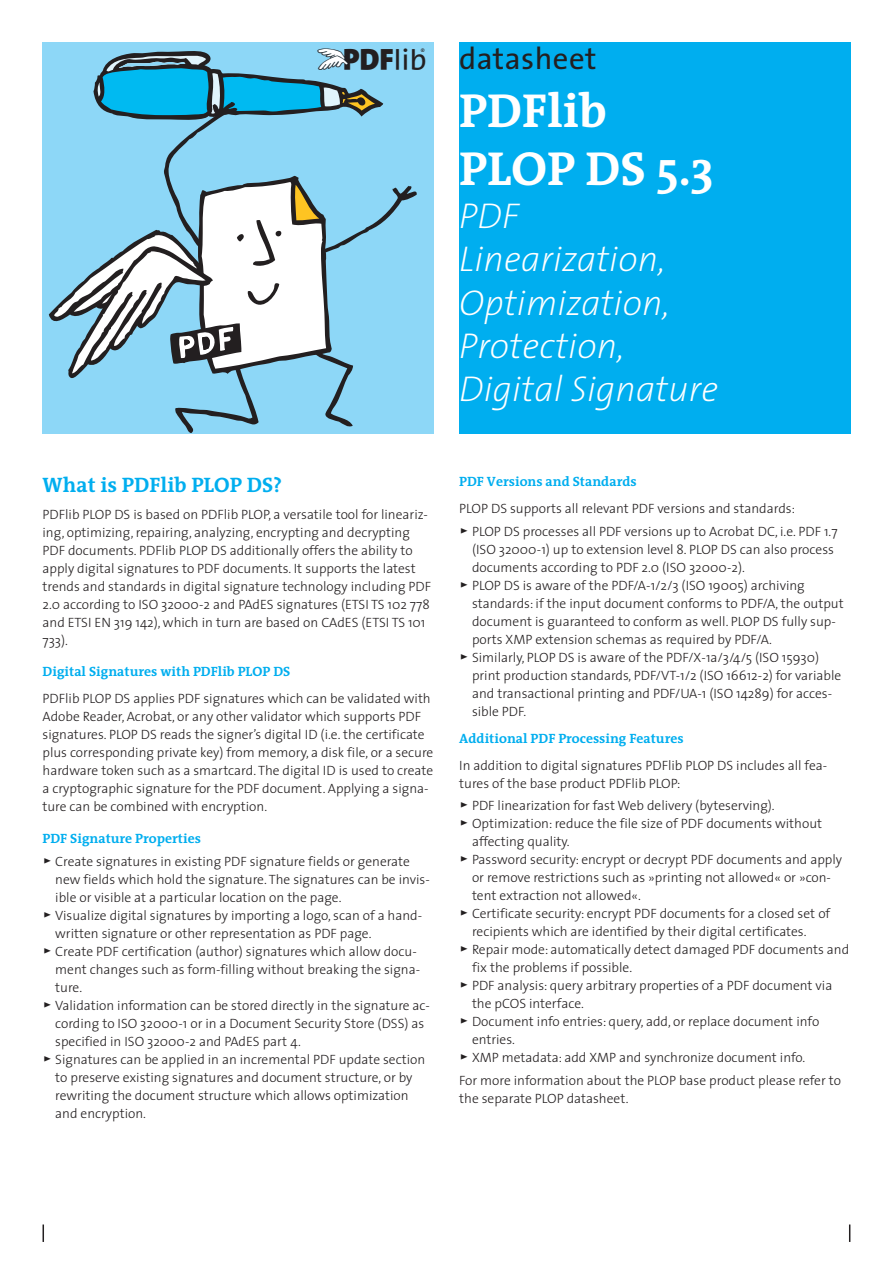
<style>
.page{position:relative;width:893px;height:1263px;background:#fff}
.page>*{position:absolute;margin:0;border:0;box-sizing:border-box;transform-origin:0 0}
.t1{font:700 48px/57.6px "Thesis Antiqua";color:#fff}
.t2{font:italic 200 36px/43.2px "The Sans";letter-spacing:.005em;color:#fff}
.t3{font:30.75px "The Sans";letter-spacing:.015em;color:#231f20}
.t4{font:700 21px "Thesis Antiqua";color:#00aeef}
.t5{font:300 13.5px/18px "The Sans";color:#231f20}
.t6{font:700 13.5px "Thesis Antiqua";color:#00aeef}
.s1{font-family:"PD Flib Logo 2";font-size:27px}
.s2{font-family:"The Sans Light Caps";font-weight:400;font-size:18px}
</style>
<div class="page">
<div style="left:42px;top:43px;width:391px;height:391px;background:#8dd7f7"></div>
<div style="left:459px;top:43px;width:391px;height:391px;background:#00aeef"></div>
<svg style="left:43px;top:1224px;width:1px;height:18px"></svg>
<svg style="left:849px;top:1224px;width:1px;height:18px"></svg>
<svg style="left:49px;top:51px;width:368px;height:382px"></svg>
<h3 class="t3" style="left:344px;top:33px;width:254px"><span class="s1">PDFlib</span>datasheet</h3>
<h3 class="t4" style="left:43px;top:473px;width:241px">What is PDFlib PLOP DS?</h3>
<p class="t5" style="left:43px;top:505px;width:390px">PDFlib PLOP DS is based on PDFlib PLOP, a versatile tool for lineariz&shy;ing, optimizing, repairing, analyzing, encrypting and decrypting PDF documents. PDFlib PLOP DS additionally offers the ability to apply digital signatures to PDF documents. It supports the latest trends and standards in digital signature technology including PDF 2.0 according to ISO 32000-2 and PAdES signatures (ETSI TS 102 778 and ETSI EN 319 142), which in turn are based on CAdES (ETSI TS 101<br>733).</p>
<p class="t6" style="left:43px;top:664px;width:249px">Digital Signatures with PDFlib PLOP DS</p>
<p class="t5" style="left:43px;top:689px;width:392px">PDFlib PLOP DS applies PDF signatures which can be validated with Adobe Reader, Acrobat, or any other validator which supports PDF signatures. PLOP DS reads the signer’s digital ID (i.e. the certificate plus corresponding private key) from memory, a disk file, or a secure hardware token such as a smartcard. The digital ID is used to create a cryptographic signature for the PDF document. Applying a signa&shy;ture can be combined with encryption.</p>
<p class="t6" style="left:43px;top:831px;width:160px">PDF Signature Properties</p>
<p class="t5" style="left:43px;top:851px;width:369px"><span class="s2">&gt;</span> Create signatures in existing PDF signature fields or generate</p>
<p class="t5" style="left:55px;top:869px;width:376px">new fields which hold the signature. The signatures can be invis-</p>
<p class="t5" style="left:55px;top:887px;width:288px">ible or visible at a particular location on the page.</p>
<p class="t5" style="left:43px;top:905px;width:381px"><span class="s2">&gt;</span> Visualize digital signatures by importing a logo, scan of a hand-</p>
<p class="t5" style="left:55px;top:923px;width:318px">written signature or other representation as PDF page.</p>
<p class="t5" style="left:43px;top:941px;width:376px"><span class="s2">&gt;</span> Create PDF certification (author) signatures which allow docu-</p>
<p class="t5" style="left:55px;top:959px;width:366px">ment changes such as form-filling without breaking the signa-</p>
<p class="t5" style="left:55px;top:977px;width:29px">ture.</p>
<p class="t5" style="left:43px;top:995px;width:389px"><span class="s2">&gt;</span> Validation information can be stored directly in the signature ac-</p>
<p class="t5" style="left:55px;top:1013px;width:371px">cording to ISO 32000-1 or in a Document Security Store (DSS) as</p>
<p class="t5" style="left:55px;top:1031px;width:247px">specified in ISO 32000-2 and PAdES part 4.</p>
<p class="t5" style="left:43px;top:1049px;width:384px"><span class="s2">&gt;</span> Signatures can be applied in an incremental PDF update section</p>
<p class="t5" style="left:55px;top:1067px;width:359px">to preserve existing signatures and document structure, or by</p>
<p class="t5" style="left:55px;top:1085px;width:355px">rewriting the document structure which allows optimization</p>
<p class="t5" style="left:55px;top:1103px;width:92px">and encryption.</p>
<h1 class="t1" style="left:459px;top:83px;width:256px">PDFlib<br>PLOP DS 5.3</h1>
<h2 class="t2" style="left:459px;top:193px;width:260px">PDF<br>Linearization,<br>Optimization,<br>Protection,<br>Digital Signature</h2>
<p class="t6" style="left:459px;top:474px;width:179px">PDF Versions and Standards</p>
<p class="t5" style="left:459px;top:497px;width:380px;line-height:22.5px">PLOP DS supports all relevant PDF versions and standards:<br><span class="s2">&gt;</span> PLOP DS processes all PDF versions up to Acrobat DC, i.e. PDF 1.7</p>
<p class="t5" style="left:472px;top:540px;width:363px">(ISO 32000-1) up to extension level 8. PLOP DS can also process</p>
<p class="t5" style="left:472px;top:558px;width:274px">documents according to PDF 2.0 (ISO 32000-2).</p>
<p class="t5" style="left:459px;top:576px;width:347px"><span class="s2">&gt;</span> PLOP DS is aware of the PDF/A-1/2/3 (ISO 19005) archiving</p>
<p class="t5" style="left:472px;top:594px;width:373px">standards: if the input document conforms to PDF/A, the output</p>
<p class="t5" style="left:472px;top:612px;width:365px">document is guaranteed to conform as well. PLOP DS fully sup-</p>
<p class="t5" style="left:472px;top:630px;width:301px">ports XMP extension schemas as required by PDF/A.</p>
<p class="t5" style="left:459px;top:648px;width:361px"><span class="s2">&gt;</span> Similarly, PLOP DS is aware of the PDF/X-1a/3/4/5 (ISO 15930)</p>
<p class="t5" style="left:472px;top:666px;width:371px">print production standards, PDF/VT-1/2 (ISO 16612-2) for variable</p>
<p class="t5" style="left:472px;top:684px;width:362px">and transactional printing and PDF/UA-1 (ISO 14289) for acces-</p>
<p class="t5" style="left:472px;top:702px;width:56px">sible PDF.</p>
<p class="t6" style="left:459px;top:731px;width:226px">Additional PDF Processing Features</p>
<p class="t5" style="left:459px;top:756px;width:369px">In addition to digital signatures PDFlib PLOP DS includes all fea&shy;tures of the base product PDFlib PLOP:</p>
<p class="t5" style="left:459px;top:796px;width:317px"><span class="s2">&gt;</span> PDF linearization for fast Web delivery (byteserving).</p>
<p class="t5" style="left:459px;top:814px;width:364px"><span class="s2">&gt;</span> Optimization: reduce the file size of PDF documents without</p>
<p class="t5" style="left:472px;top:832px;width:99px">affecting quality.</p>
<p class="t5" style="left:459px;top:850px;width:384px"><span class="s2">&gt;</span> Password security: encrypt or decrypt PDF documents and apply</p>
<p class="t5" style="left:472px;top:868px;width:360px">or remove restrictions such as »printing not allowed« or »con-</p>
<p class="t5" style="left:472px;top:886px;width:170px">tent extraction not allowed«.</p>
<p class="t5" style="left:459px;top:904px;width:373px"><span class="s2">&gt;</span> Certificate security: encrypt PDF documents for a closed set of</p>
<p class="t5" style="left:472px;top:922px;width:336px">recipients which are identified by their digital certificates.</p>
<p class="t5" style="left:459px;top:940px;width:391px"><span class="s2">&gt;</span> Repair mode: automatically detect damaged PDF documents and</p>
<p class="t5" style="left:472px;top:958px;width:162px">fix the problems if possible.</p>
<p class="t5" style="left:459px;top:976px;width:375px"><span class="s2">&gt;</span> PDF analysis: query arbitrary properties of a PDF document via</p>
<p class="t5" style="left:472px;top:994px;width:113px">the pCOS interface.</p>
<p class="t5" style="left:459px;top:1012px;width:362px"><span class="s2">&gt;</span> Document info entries: query, add, or replace document info</p>
<p class="t5" style="left:472px;top:1030px;width:45px">entries.</p>
<p class="t5" style="left:459px;top:1048px;width:348px"><span class="s2">&gt;</span> XMP metadata: add XMP and synchronize document info.</p>
<p class="t5" style="left:459px;top:1071px;width:383px">For more information about the PLOP base product please refer to the separate PLOP datasheet.</p>
</div>
